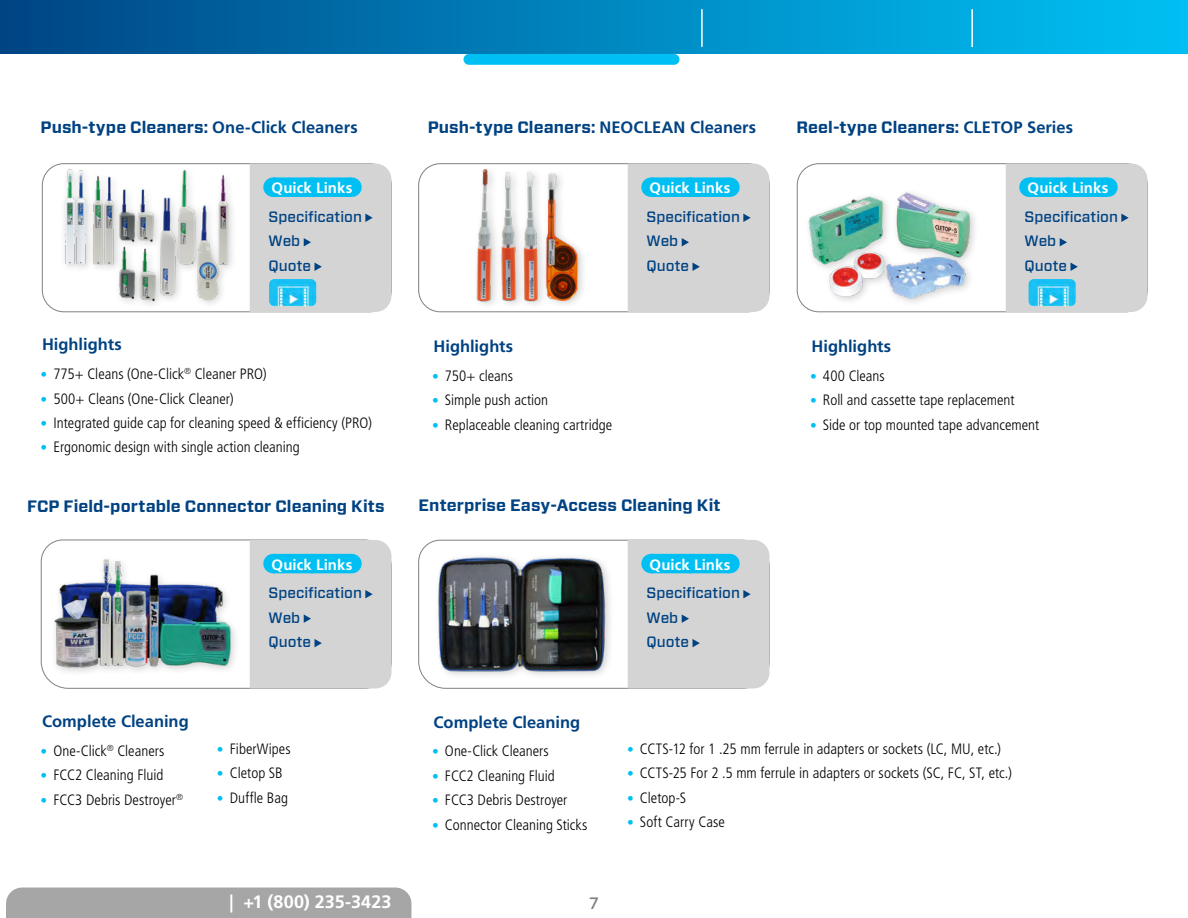
<style>
.page{position:relative;width:1188px;height:918px;background:#fff}
.page>*{position:absolute;margin:0;border:0;box-sizing:border-box;transform-origin:0 0}
.t1{font:700 18px "Frutiger LT Std";letter-spacing:.01em;color:#fff}
.Product_Title{font:700 16.5px "Forza";letter-spacing:.005em;color:#004282}
.Body_Head{font:700 16.5px "Frutiger LT Std";color:#004282}
.t2{font:500 16.5px "Forza";color:#808080}
.t3{font:300 condensed 15px "Frutiger LT Std";color:#000}
.Links{font:500 15px "Forza";color:#004282}
.Head_HL_Blue{font:700 15px "Frutiger LT Std";letter-spacing:.005em;color:#fff}
.s1{font-family:"Frutiger LT Std"}
.s2{font-size:13.5px;color:#00c0f3}
</style>
<div class="page">
<img style="left:476px;top:169px;width:107px;height:136px">
<svg style="left:418px;top:540px;width:210px;height:149px"></svg>
<img style="left:84px;top:175px;width:3px;height:91px">
<div style="left:59px;top:164px;width:25px;height:109px;background:#000;opacity:.2"></div>
<img style="left:61px;top:166px;width:18px;height:99px">
<img style="left:87px;top:169px;width:146px;height:136px">
<img style="left:41px;top:540px;width:209px;height:149px">
<img style="left:806px;top:164px;width:168px;height:148px">
<svg style="left:250px;top:164px;width:142px;height:148px;background:#bfd1d6"></svg>
<svg style="left:250px;top:540px;width:142px;height:149px;background:#c0d1d6"></svg>
<svg style="left:628px;top:164px;width:142px;height:148px;background:#c0d1d6"></svg>
<svg style="left:628px;top:540px;width:142px;height:149px;background:#c0d1d6"></svg>
<svg style="left:1006px;top:164px;width:142px;height:148px;background:#bfd1d6"></svg>
<img style="left:269px;top:279px;width:47px;height:27px">
<img style="left:1029px;top:279px;width:47px;height:27px">
<div style="left:464px;top:54px;width:216px;height:11px;background:#00c0f3;border-radius:5px"></div>
<div style="left:0;top:0;width:1188px;height:54px;background:linear-gradient(to right,#004685,#00c3f6)"></div>
<hr style="left:701px;top:9px;width:2px;height:38px;background:#fff">
<hr style="left:971px;top:9px;width:2px;height:38px;background:#fff">
<div style="left:6px;top:888px;width:405px;height:30px;background:#a6a6a6"></div>
<p class="Product_Title" style="left:40px;top:116px;width:319px">Push-type Cleaners: <span class="s1">One-Click Cleaners</span></p>
<p class="Head_HL_Blue" style="left:272px;top:179px;width:82px">Quick Links</p>
<p class="Links" style="left:269px;top:207px;width:95px">Specification</p>
<p class="Links" style="left:269px;top:231px;width:33px">Web</p>
<p class="Links" style="left:269px;top:256px;width:44px">Quote</p>
<p class="Body_Head" style="left:42px;top:335px;width:81px">Highlights</p>
<p class="t3" style="left:40px;top:365px;width:228px"><span class="s2">•</span> 775+ Cleans (One-Click<sup>®</sup> Cleaner PRO)</p>
<p class="t3" style="left:40px;top:390px;width:195px"><span class="s2">•</span> 500+ Cleans (One-Click Cleaner)</p>
<p class="t3" style="left:40px;top:414px;width:333px"><span class="s2">•</span> Integrated guide cap for cleaning speed &amp; efficiency (PRO)</p>
<p class="t3" style="left:40px;top:439px;width:261px"><span class="s2">•</span> Ergonomic design with single action cleaning</p>
<p class="Product_Title" style="left:27px;top:496px;width:359px">FCP Field-portable Connector Cleaning Kits</p>
<p class="Body_Head" style="left:42px;top:711px;width:148px">Complete Cleaning</p>
<p class="t3" style="left:40px;top:742px;width:125px"><span class="s2">•</span> One-Click<sup>®</sup> Cleaners</p>
<p class="t3" style="left:40px;top:766px;width:124px"><span class="s2">•</span> FCC2 Cleaning Fluid</p>
<p class="t3" style="left:40px;top:791px;width:144px"><span class="s2">•</span> FCC3 Debris Destroyer<sup>®</sup></p>
<p class="Head_HL_Blue" style="left:272px;top:556px;width:82px">Quick Links</p>
<p class="Links" style="left:269px;top:583px;width:95px">Specification</p>
<p class="Links" style="left:269px;top:608px;width:33px">Web</p>
<p class="Links" style="left:269px;top:632px;width:44px">Quote</p>
<p class="t3" style="left:217px;top:740px;width:75px"><span class="s2">•</span> FiberWipes</p>
<p class="t3" style="left:217px;top:765px;width:67px"><span class="s2">•</span> Cletop SB</p>
<p class="t3" style="left:217px;top:789px;width:73px"><span class="s2">•</span> Duffle Bag</p>
<p class="t1" style="left:230px;top:891px;width:164px">| +1 (800) 235-3423</p>
<p class="Product_Title" style="left:428px;top:116px;width:330px">Push-type Cleaners: <span class="s1">NEOCLEAN Cleaners</span></p>
<p class="Body_Head" style="left:434px;top:336px;width:81px">Highlights</p>
<p class="t3" style="left:432px;top:367px;width:83px"><span class="s2">•</span> 750+ cleans</p>
<p class="t3" style="left:432px;top:391px;width:118px"><span class="s2">•</span> Simple push action</p>
<p class="t3" style="left:432px;top:416px;width:182px"><span class="s2">•</span> Replaceable cleaning cartridge</p>
<p class="Head_HL_Blue" style="left:650px;top:179px;width:82px">Quick Links</p>
<p class="Links" style="left:647px;top:207px;width:95px">Specification</p>
<p class="Links" style="left:647px;top:231px;width:33px">Web</p>
<p class="Links" style="left:647px;top:256px;width:44px">Quote</p>
<p class="Product_Title" style="left:418px;top:494px;width:304px">Enterprise Easy-Access Cleaning Kit</p>
<p class="Head_HL_Blue" style="left:650px;top:556px;width:82px">Quick Links</p>
<p class="Links" style="left:647px;top:583px;width:95px">Specification</p>
<p class="Links" style="left:647px;top:608px;width:33px">Web</p>
<p class="Links" style="left:647px;top:632px;width:44px">Quote</p>
<p class="Product_Title" style="left:796px;top:116px;width:278px">Reel-type Cleaners: <span class="s1">CLETOP Series</span></p>
<p class="Head_HL_Blue" style="left:1028px;top:179px;width:82px">Quick Links</p>
<p class="Links" style="left:1025px;top:207px;width:95px">Specification</p>
<p class="Links" style="left:1025px;top:231px;width:33px">Web</p>
<p class="Links" style="left:1025px;top:256px;width:44px">Quote</p>
<p class="Body_Head" style="left:812px;top:337px;width:81px">Highlights</p>
<p class="t3" style="left:810px;top:367px;width:76px"><span class="s2">•</span> 400 Cleans</p>
<p class="t3" style="left:810px;top:392px;width:206px"><span class="s2">•</span> Roll and cassette tape replacement</p>
<p class="t3" style="left:810px;top:416px;width:231px"><span class="s2">•</span> Side or top mounted tape advancement</p>
<p class="Body_Head" style="left:434px;top:712px;width:148px">Complete Cleaning</p>
<p class="t3" style="left:432px;top:743px;width:118px"><span class="s2">•</span> One-Click Cleaners</p>
<p class="t3" style="left:432px;top:767px;width:124px"><span class="s2">•</span> FCC2 Cleaning Fluid</p>
<p class="t3" style="left:432px;top:792px;width:137px"><span class="s2">•</span> FCC3 Debris Destroyer</p>
<p class="t3" style="left:432px;top:816px;width:157px"><span class="s2">•</span> Connector Cleaning Sticks</p>
<p class="t2" style="left:589px;top:892px;width:11px">7</p>
<p class="t3" style="left:627px;top:740px;width:376px"><span class="s2">•</span> CCTS-12 for 1 .25 mm ferrule in adapters or sockets (LC, MU, etc.)</p>
<p class="t3" style="left:627px;top:765px;width:387px"><span class="s2">•</span> CCTS-25 For 2 .5 mm ferrule in adapters or sockets (SC, FC, ST, etc.)</p>
<p class="t3" style="left:627px;top:789px;width:61px"><span class="s2">•</span> Cletop-S</p>
<p class="t3" style="left:627px;top:813px;width:99px"><span class="s2">•</span> Soft Carry Case</p>
</div>
